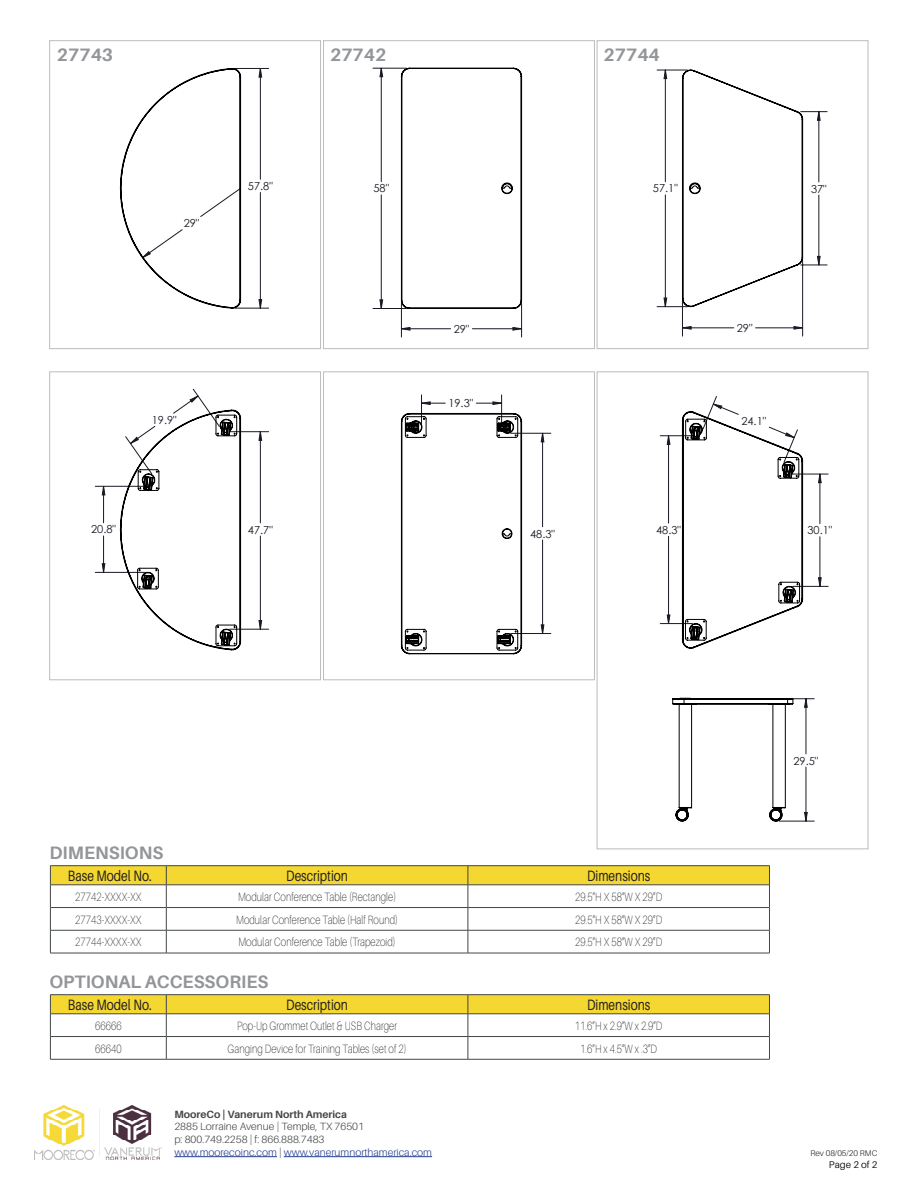
<style>
.page{position:relative;width:918px;height:1188px;background:#fff}
.page>*{position:absolute;margin:0;border:0;box-sizing:border-box;transform-origin:0 0}
.Header_-_Subhead{font:700 18px "Aileron";color:#939598}
.Table_Header{font:15px "Aileron";color:#231f20;scale:.8 1}
.Table_Body_Left{font:100 12px "Aileron";letter-spacing:.01em;color:#231f20;scale:.8 1}
.t1{font:11.1px "Century Gothic";color:#191924}
.t2{font:300 10.5px/12.6px "Aileron";color:#444747}
.t3{font:700 10.5px "Aileron";color:#444747}
.Page_Number{font:9.75px "Aileron";color:#231f20}
.t4{font:300 8.25px "Aileron";color:#231f20}
.s1{color:#253f8e}
</style>
<div class="page">
<hr style="left:174px;top:1156px;width:103px;height:1px;background:#253f8e">
<hr style="left:284px;top:1156px;width:148px;height:1px;background:#253f8e">
<img style="left:34px;top:1106px;width:128px;height:54px">
<div style="left:323px;top:372px;width:272px;height:308px;background:#fff;border:1px solid #bdbcbc"></div>
<div style="left:597px;top:372px;width:271px;height:477px;background:#fff;border:1px solid #bdbcbc"></div>
<div style="left:597px;top:40px;width:271px;height:309px;background:#fff;border:1px solid #bdbcbc"></div>
<div style="left:323px;top:40px;width:272px;height:309px;background:#fff;border:1px solid #bdbcbc"></div>
<div style="left:49px;top:372px;width:272px;height:308px;background:#fff;border:1px solid #bdbcbc"></div>
<div style="left:49px;top:40px;width:272px;height:309px;background:#fff;border:1px solid #bdbcbc"></div>
<hr style="left:50px;top:865px;width:116px;height:1px;background:#444747">
<hr style="left:166px;top:865px;width:302px;height:1px;background:#444747">
<hr style="left:468px;top:865px;width:302px;height:1px;background:#444747">
<svg style="left:50px;top:866px;width:720px;height:87px"></svg>
<hr style="left:50px;top:953px;width:116px;height:1px;background:#444747">
<hr style="left:166px;top:953px;width:302px;height:1px;background:#444747">
<hr style="left:468px;top:953px;width:302px;height:1px;background:#444747">
<svg style="left:659px;top:404px;width:162px;height:245px"></svg>
<svg style="left:102px;top:68px;width:160px;height:561px"></svg>
<svg style="left:120px;top:68px;width:121px;height:241px"></svg>
<svg style="left:120px;top:409px;width:121px;height:242px"></svg>
<svg style="left:672px;top:697px;width:143px;height:125px"></svg>
<hr style="left:50px;top:994px;width:116px;height:1px;background:#444747">
<hr style="left:166px;top:994px;width:302px;height:1px;background:#444747">
<hr style="left:468px;top:994px;width:302px;height:1px;background:#444747">
<svg style="left:50px;top:995px;width:720px;height:64px"></svg>
<hr style="left:50px;top:1059px;width:116px;height:1px;background:#444747">
<hr style="left:166px;top:1059px;width:302px;height:1px;background:#444747">
<hr style="left:468px;top:1059px;width:302px;height:1px;background:#444747">
<svg style="left:380px;top:68px;width:164px;height:566px"></svg>
<svg style="left:401px;top:67px;width:121px;height:242px"></svg>
<svg style="left:401px;top:413px;width:121px;height:241px"></svg>
<svg style="left:623px;top:69px;width:223px;height:303px"></svg>
<svg style="left:664px;top:69px;width:156px;height:260px"></svg>
<p class="Header_-_Subhead" style="left:57px;top:45px;width:58px">27743</p>
<p class="t1" style="left:184px;top:215px;width:17px">29"</p>
<p class="t1" style="left:248px;top:178px;width:26px">57.8"</p>
<p class="t1" style="left:152px;top:412px;width:26px">19.9"</p>
<p class="t1" style="left:91px;top:522px;width:26px">20.8"</p>
<p class="t1" style="left:248px;top:522px;width:26px">47.7"</p>
<p class="Header_-_Subhead" style="left:330px;top:45px;width:58px">27742</p>
<p class="Header_-_Subhead" style="left:604px;top:45px;width:58px">27744</p>
<p class="t1" style="left:373px;top:181px;width:17px">58"</p>
<p class="t1" style="left:454px;top:321px;width:17px">29"</p>
<p class="t1" style="left:448px;top:396px;width:26px">19.3"</p>
<p class="t1" style="left:530px;top:526px;width:26px">48.3"</p>
<p class="t1" style="left:653px;top:181px;width:26px">57.1"</p>
<p class="t1" style="left:737px;top:320px;width:17px">29"</p>
<p class="t1" style="left:741px;top:413px;width:26px">24.1"</p>
<p class="t1" style="left:741px;top:416px;width:26px">21.5"</p>
<p class="t1" style="left:656px;top:522px;width:26px">48.3"</p>
<p class="t1" style="left:807px;top:523px;width:26px">30.1"</p>
<p class="t1" style="left:652px;top:523px;width:26px">45.9"</p>
<p class="Header_-_Subhead" style="left:49px;top:842px;width:115px">DIMENSIONS</p>
<p class="t1" style="left:794px;top:753px;width:26px">29.5"</p>
<p class="Table_Header" style="left:68px;top:868px;width:106px">Base Model No.</p>
<p class="Table_Header" style="left:286px;top:868px;width:79px">Description</p>
<p class="Table_Header" style="left:587px;top:868px;width:81px">Dimensions</p>
<p class="Table_Body_Left" style="left:75px;top:890px;width:84px">27742-XXXX-XX</p>
<p class="Table_Body_Left" style="left:238px;top:890px;width:199px">Modular Conference Table (Rectangle)</p>
<p class="Table_Body_Left" style="left:575px;top:890px;width:111px">29.5”H X 58”W X 29”D</p>
<p class="Table_Body_Left" style="left:75px;top:913px;width:84px">27743-XXXX-XX</p>
<p class="Table_Body_Left" style="left:236px;top:913px;width:204px">Modular Conference Table (Half Round)</p>
<p class="Table_Body_Left" style="left:575px;top:913px;width:111px">29.5”H X 58”W X 29”D</p>
<p class="Table_Body_Left" style="left:75px;top:936px;width:84px">27744-XXXX-XX</p>
<p class="Table_Body_Left" style="left:238px;top:936px;width:198px">Modular Conference Table (Trapezoid)</p>
<p class="Table_Body_Left" style="left:575px;top:936px;width:111px">29.5”H X 58”W X 29”D</p>
<p class="t1" style="left:340px;top:889px;width:26px">48.3"</p>
<p class="Header_-_Subhead" style="left:49px;top:971px;width:220px">OPTIONAL ACCESSORIES</p>
<p class="Table_Header" style="left:68px;top:997px;width:106px">Base Model No.</p>
<p class="Table_Header" style="left:286px;top:997px;width:79px">Description</p>
<p class="Table_Header" style="left:587px;top:997px;width:81px">Dimensions</p>
<p class="Table_Body_Left" style="left:95px;top:1019px;width:35px">66666</p>
<p class="Table_Body_Left" style="left:237px;top:1019px;width:201px">Pop-Up Grommet Outlet &amp; USB Charger</p>
<p class="Table_Body_Left" style="left:575px;top:1019px;width:111px">11.6”H x 2.9”W x 2.9”D</p>
<p class="Table_Body_Left" style="left:95px;top:1042px;width:35px">66640</p>
<p class="Table_Body_Left" style="left:228px;top:1042px;width:225px">Ganging Device for Training Tables (set of 2)</p>
<p class="Table_Body_Left" style="left:580px;top:1042px;width:98px">1.6”H x 4.5”W x .3”D</p>
<p class="t3" style="left:174px;top:1108px;width:174px">MooreCo | Vanerum North America</p>
<p class="t2" style="left:174px;top:1121px;width:259px">2885 Lorraine Avenue | Temple, TX 76501<br>p: 800.749.2258 | f: 866.888.7483<br><span class="s1">www.moorecoinc.com</span> | <span class="s1">www.vanerumnorthamerica.com</span></p>
<p class="t4" style="left:811px;top:1148px;width:68px">Rev 08/05/20 RMC</p>
<p class="Page_Number" style="left:829px;top:1159px;width:50px">Page 2 of 2</p>
</div>
